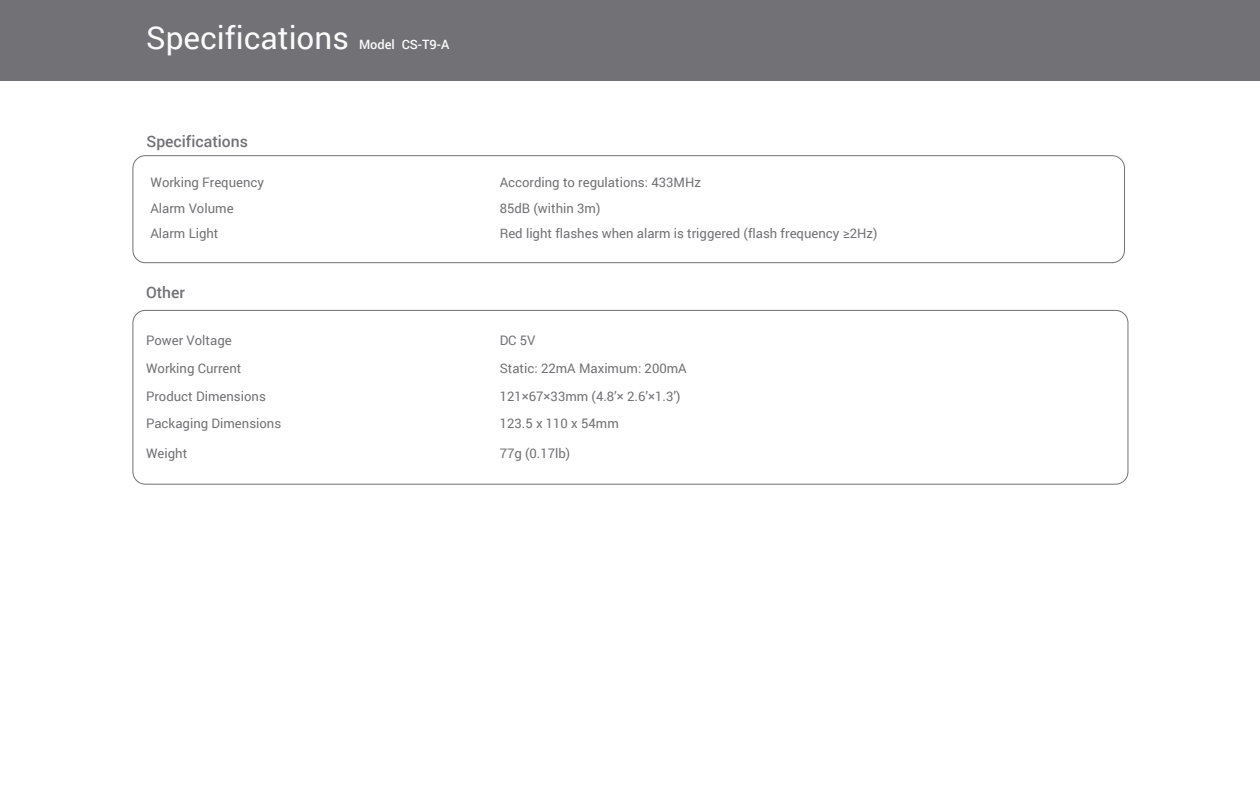
<style>
.page{position:relative;width:1260px;height:788px;background:#fff}
.page>*{position:absolute;margin:0;border:0;box-sizing:border-box;transform-origin:0 0}
.t1{font:31.5px "Roboto";color:#fbfbfc}
.t2{font:500 15.75px "Roboto";color:#727276}
.t3{font:13.12px/25.4px "Roboto";color:#727276}
.t4{font:500 12.86px "Roboto";color:#fbfbfc}
</style>
<div class="page">
<div style="left:0;top:0;width:1260px;height:80px;background:#727276"></div>
<div style="left:132px;top:155px;width:993px;height:108px;border:1px solid #727276;border-radius:12px"></div>
<div style="left:132px;top:310px;width:996px;height:174px;border:1px solid #727276;border-radius:12px"></div>
<h1 class="t1" style="left:146px;top:16px;width:204px">Specifications</h1>
<p class="t4" style="left:359px;top:36px;width:92px">Model CS-T9-A</p>
<p class="t2" style="left:146px;top:130px;width:103px">Specifications</p>
<p class="t3" style="left:150px;top:169px;width:115px">Working Frequency<br>Alarm Volume<br>Alarm Light</p>
<p class="t3" style="left:500px;top:169px;width:379px">According to regulations: 433MHz<br>85dB (within 3m)<br>Red light flashes when alarm is triggered (flash frequency ≥2Hz)</p>
<p class="t2" style="left:146px;top:281px;width:40px">Other</p>
<p class="t3" style="left:146px;top:326px;width:121px;line-height:28px">Power Voltage<br>Working Current<br>Product Dimensions</p>
<p class="t3" style="left:500px;top:326px;width:189px;line-height:28px">DC 5V<br>Static: 22mA Maximum: 200mA<br>121×67×33mm (4.8’× 2.6’×1.3’)</p>
<p class="t3" style="left:146px;top:410px;width:137px">Packaging Dimensions</p>
<p class="t3" style="left:500px;top:410px;width:121px">123.5 x 110 x 54mm</p>
<p class="t3" style="left:146px;top:440px;width:43px">Weight</p>
<p class="t3" style="left:500px;top:440px;width:72px">77g (0.17lb)</p>
</div>
